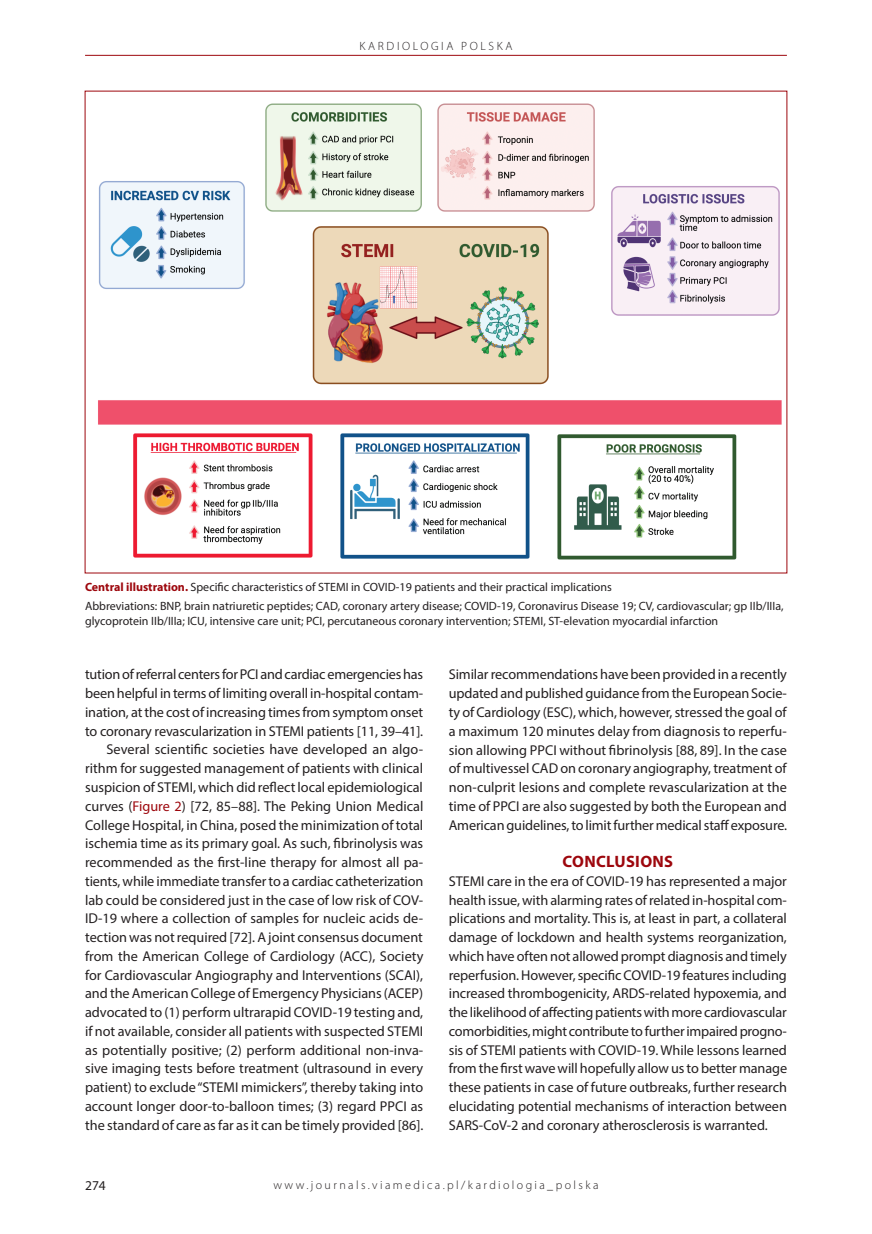
<style>
.page{position:relative;width:872px;height:1234px;background:#fff}
.page>*{position:absolute;margin:0;border:0;box-sizing:border-box;transform-origin:0 0}
.t1{font:700 16.5px "Myriad Pro";letter-spacing:.02em;color:#9d070d}
.t2{font:14.25px/18.8px "Myriad Pro";color:#231f20;text-align:justify}
.t3{font:13.5px "Myriad Pro";color:#231f20}
.t4{font:12px/19.5px "Myriad Pro";color:#231f20}
.t5{font:300 12px "Myriad Pro";letter-spacing:.2em;color:#231f20}
.t6{font:300 12px "Myriad Pro";letter-spacing:.22em;color:#231f20}
.s1{font-weight:700;color:#9d070d}
.s2{color:#9d070d}
</style>
<div class="page">
<hr style="left:85px;top:55px;width:702px;height:1px;background:#9d070d">
<img style="left:98px;top:103px;width:684px;height:457px">
<p class="t6" style="left:359px;top:40px;width:154px">KARDIOLOGIA POLSKA</p>
<p class="t4" style="left:85px;top:577px;width:700px"><span class="s1">Central illustration.</span> Specific characteristics of STEMI in COVID-19 patients and their practical implications<br>Abbreviations: BNP, brain natriuretic peptides; CAD, coronary artery disease; COVID-19, Coronavirus Disease 19; CV, cardiovascular; gp IIb/IIIa,</p>
<p class="t4" style="left:85px;top:610px;width:634px">glycoprotein IIb/IIIa; ICU, intensive care unit; PCI, percutaneous coronary intervention; STEMI, ST-elevation myocardial infarction</p>
<p class="t2" style="left:85px;top:664px;width:340px;text-align:right">tution of referral centers for PCI and cardiac emergencies has been helpful in terms of limiting overall in-hospital contam&shy;ination, at the cost of increasing times from symptom onset to coronary revascularization in STEMI patients [11, 39–41].<br>Several scientific societies have developed an algo&shy;rithm for suggested management of patients with clinical suspicion of STEMI, which did reflect local epidemiological curves (<span class="s2">Figure 2</span>) [72, 85–88]. The Peking Union Medical College Hospital, in China, posed the minimization of total ischemia time as its primary goal. As such, fibrinolysis was recommended as the first-line therapy for almost all pa&shy;tients, while immediate transfer to a cardiac catheterization lab could be considered just in the case of low risk of COV-ID-19 where a collection of samples for nucleic acids de&shy;tection was not required [72]. A joint consensus document from the American College of Cardiology (ACC), Society for Cardiovascular Angiography and Interventions (SCAI), and the American College of Emergency Physicians (ACEP) advocated to (1) perform ultrarapid COVID-19 testing and, if not available, consider all patients with suspected STEMI as potentially positive; (2) perform additional non-inva&shy;sive imaging tests before treatment (ultrasound in every patient) to exclude “STEMI mimickers”, thereby taking into account longer door-to-balloon times; (3) regard PPCI as the standard of care as far as it can be timely provided [86].</p>
<p class="t2" style="left:449px;top:665px;width:340px">Similar recommendations have been provided in a recently updated and published guidance from the European Socie&shy;ty of Cardiology (ESC), which, however, stressed the goal of a maximum 120 minutes delay from diagnosis to reperfu&shy;sion allowing PPCI without fibrinolysis [88, 89]. In the case of multivessel CAD on coronary angiography, treatment of non-culprit lesions and complete revascularization at the time of PPCI are also suggested by both the European and American guidelines, to limit further medical staff exposure.</p>
<p class="t1" style="left:562px;top:850px;width:112px">Conclusions</p>
<p class="t2" style="left:449px;top:871px;width:340px">STEMI care in the era of COVID-19 has represented a major health issue, with alarming rates of related in-hospital com&shy;plications and mortality. This is, at least in part, a collateral damage of lockdown and health systems reorganization, which have often not allowed prompt diagnosis and timely reperfusion. However, specific COVID-19 features including increased thrombogenicity, ARDS-related hypoxemia, and the likelihood of affecting patients with more cardiovascular comorbidities, might contribute to further impaired progno&shy;sis of STEMI patients with COVID-19. While lessons learned from the first wave will hopefully allow us to better manage these patients in case of future outbreaks, further research elucidating potential mechanisms of interaction between SARS-CoV-2 and coronary atherosclerosis is warranted.</p>
<p class="t3" style="left:85px;top:1176px;width:22px">274</p>
<p class="t5" style="left:273px;top:1177px;width:327px">www.journals.viamedica.pl/kardiologia_polska</p>
</div>
